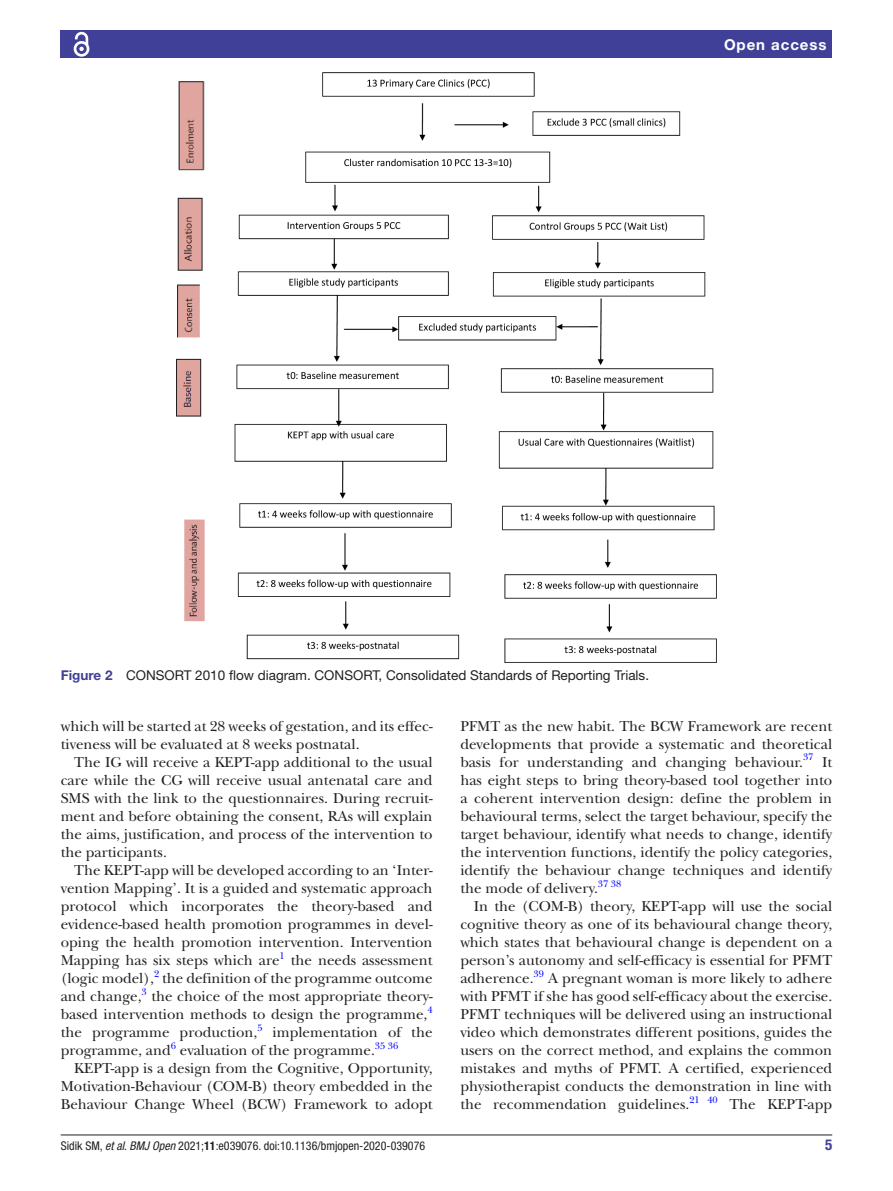
<style>
.page{position:relative;width:893px;height:1191px;background:#fff}
.page>*{position:absolute;margin:0;border:0;box-sizing:border-box;transform-origin:0 0}
.t1{font:15px/18px "New Baskerville";color:#231f20;text-align:justify}
.t2{font:700 15px "Helvetica Neue LT Std";letter-spacing:.065em;color:#fff}
.t3{font:700 condensed 15px "Helvetica Neue LT Std";color:#414099}
.t4{font:13.5px "Helvetica Neue LT Std";color:#231f20}
.t5{font:condensed 12px "Helvetica Neue LT Std";color:#231f20}
.t6{font:9.9px "New Baskerville";color:#00f}
.s1{font-weight:700;color:#414099}
.s2{font-style:italic}
.s3{font-weight:700}
</style>
<div class="page">
<hr style="left:61px;top:1134px;width:771px;height:1px;background:#231f20">
<div style="left:61px;top:31px;width:771px;height:27px;background:#414099"></div>
<svg style="left:73px;top:31px;width:17px;height:26px"></svg>
<img style="left:176px;top:73px;width:540px;height:589px">
<p class="t2" style="left:724px;top:35px;width:104px">Open access</p>
<p class="t4" style="left:61px;top:667px;width:590px"><span class="s1">Figure 2</span> CONSORT 2010 flow diagram. CONSORT, Consolidated Standards of Reporting Trials.</p>
<p class="t1" style="left:61px;top:717px;width:373px">which will be started at 28 weeks of gestation, and its effec&shy;tiveness will be evaluated at 8 weeks postnatal.</p>
<p class="t1" style="left:61px;top:753px;width:373px;text-indent:14px">The IG will receive a KEPT-app additional to the usual care while the CG will receive usual antenatal care and SMS with the link to the questionnaires. During recruit&shy;ment and before obtaining the consent, RAs will explain the aims, justification, and process of the intervention to the participants.</p>
<p class="t1" style="left:61px;top:861px;width:373px;text-indent:14px">The KEPT-app will be developed according to an ‘Inter&shy;vention Mapping’. It is a guided and systematic approach protocol which incorporates the theory-based and evidence-based health promotion programmes in devel&shy;oping the health promotion intervention. Intervention Mapping has six steps which are<sup>1</sup> the needs assessment (logic model),</p>
<p class="t6" style="left:154px;top:967px;width:7px">2</p>
<p class="t1" style="left:162px;top:969px;width:272px">the definition of the programme outcome</p>
<p class="t1" style="left:61px;top:987px;width:82px">and change,</p>
<p class="t6" style="left:142px;top:985px;width:7px">3</p>
<p class="t1" style="left:61px;top:987px;width:373px;text-indent:91px">the choice of the most appropriate theory&shy;based intervention methods to design the programme,</p>
<p class="t6" style="left:427px;top:1003px;width:7px">4</p>
<p class="t1" style="left:61px;top:1023px;width:198px">the programme production,</p>
<p class="t6" style="left:257px;top:1021px;width:7px">5</p>
<p class="t1" style="left:273px;top:1023px;width:161px">implementation of the</p>
<p class="t1" style="left:61px;top:1041px;width:112px">programme, and</p>
<p class="t6" style="left:171px;top:1039px;width:7px">6</p>
<p class="t1" style="left:180px;top:1041px;width:196px">evaluation of the programme.</p>
<p class="t6" style="left:375px;top:1039px;width:25px">35 36</p>
<p class="t1" style="left:61px;top:1059px;width:373px;text-indent:14px">KEPT-app is a design from the Cognitive, Opportunity, Motivation-Behaviour (COM-B) theory embedded in the Behaviour Change Wheel (BCW) Framework to adopt</p>
<p class="t1" style="left:460px;top:717px;width:373px">PFMT as the new habit. The BCW Framework are recent developments that provide a systematic and theoretical basis for understanding and changing behaviour.</p>
<p class="t6" style="left:803px;top:751px;width:12px">37</p>
<p class="t1" style="left:460px;top:753px;width:373px;text-indent:362px">It has eight steps to bring theory-based tool together into a coherent intervention design: define the problem in behavioural terms, select the target behaviour, specify the target behaviour, identify what needs to change, identify the intervention functions, identify the policy categories, identify the behaviour change techniques and identify the mode of delivery.</p>
<p class="t6" style="left:598px;top:877px;width:25px">37 38</p>
<p class="t1" style="left:460px;top:897px;width:373px;text-indent:13px">In the (COM-B) theory, KEPT-app will use the social cognitive theory as one of its behavioural change theory, which states that behavioural change is dependent on a person’s autonomy and self-efficacy is essential for PFMT adherence.</p>
<p class="t6" style="left:534px;top:967px;width:12px">39</p>
<p class="t1" style="left:460px;top:969px;width:373px;text-indent:88px">A pregnant woman is more likely to adhere with PFMT if she has good self-efficacy about the exercise.<br>PFMT techniques will be delivered using an instructional video which demonstrates different positions, guides the users on the correct method, and explains the common mistakes and myths of PFMT. A certified, experienced physiotherapist conducts the demonstration in line with the recommendation guidelines.</p>
<p class="t6" style="left:689px;top:1093px;width:30px">21 40</p>
<p class="t1" style="left:729px;top:1095px;width:104px">The KEPT-app</p>
<p class="t5" style="left:61px;top:1138px;width:366px">Sidik SM, <span class="s2">et al</span>. <span class="s2">BMJ Open</span> 2021;<span class="s3">11</span>:e039076. doi:10.1136/bmjopen-2020-039076</p>
<p class="t3" style="left:825px;top:1135px;width:9px">5</p>
</div>
